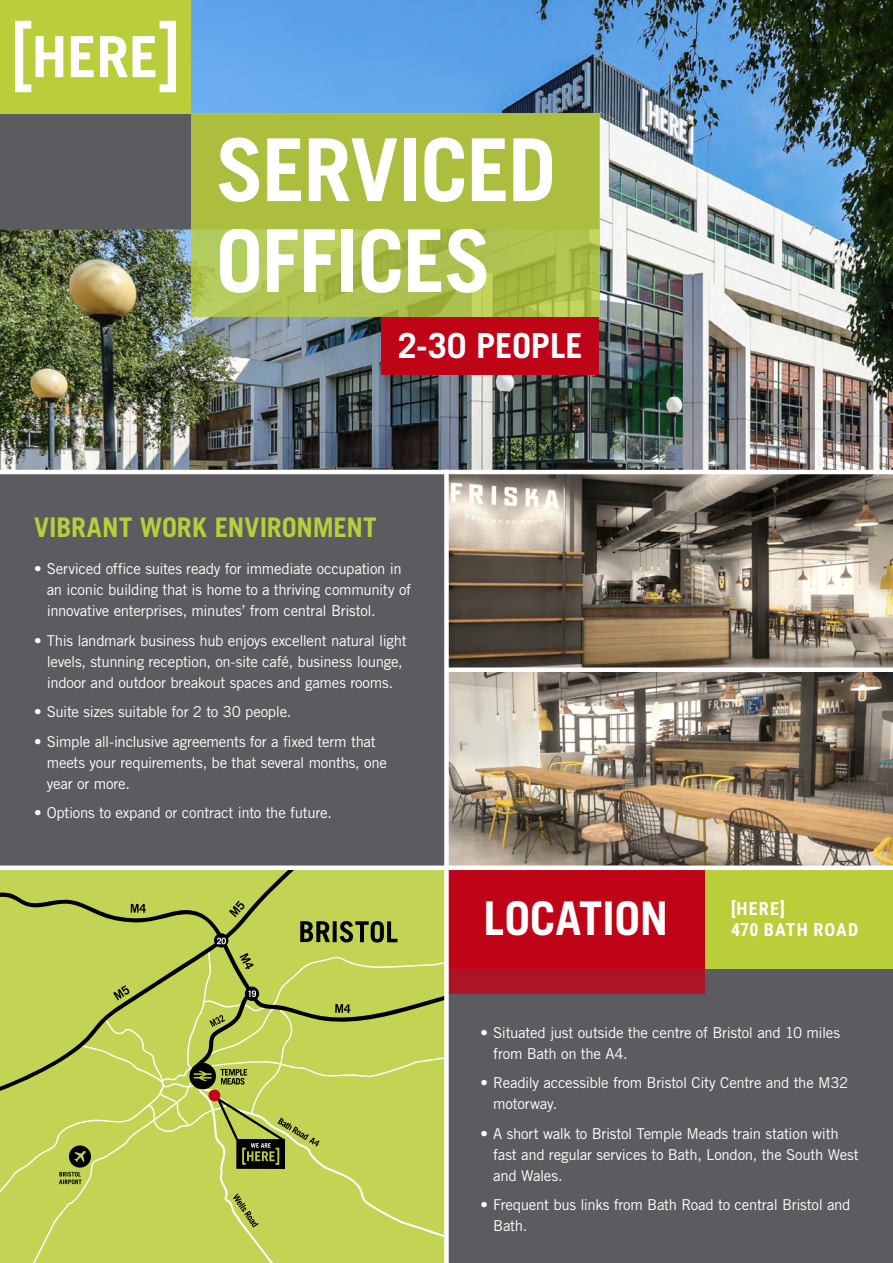
<style>
.page{position:relative;width:893px;height:1263px;background:#fff}
.page>*{position:absolute;margin:0;border:0;box-sizing:border-box;transform-origin:0 0}
.t1{font:700 86.85px "Trade Gothic LT Std";letter-spacing:-.02em;color:#fff}
.t2{font:700 46.5px "Trade Gothic LT Std";letter-spacing:-.01em;color:#fff}
.t3{font:700 34.5px "Trade Gothic LT Std";color:#fff}
.t4{font:700 27px "Trade Gothic LT Std";letter-spacing:-.005em;color:#bace3a}
.t5{font:700 18px/21px "Roboto Condensed";letter-spacing:.06em;color:#fff}
.t6{font:15px/21px "Trade Gothic LT Std";letter-spacing:-.02em;color:#fff}
</style>
<div class="page">
<div style="left:446px;top:969px;width:447px;height:294px;background:#5c5c60"></div>
<img style="left:0;top:0;width:893px;height:470px">
<div style="left:0;top:113px;width:599px;height:117px;background:#5c5c60"></div>
<svg style="left:191px;top:229px;width:408px;height:88px;background:#adc14f"></svg>
<div style="left:191px;top:113px;width:408px;height:116px;background:#adbe3f"></div>
<div style="left:0;top:0;width:191px;height:113px;background:#bace3c"></div>
<svg style="left:71px;top:36px;width:23px;height:41px"></svg>
<svg style="left:15px;top:21px;width:48px;height:71px"></svg>
<svg style="left:100px;top:21px;width:76px;height:71px"></svg>
<div style="left:382px;top:317px;width:217px;height:57px;background:#c00418"></div>
<div style="left:0;top:870px;width:444px;height:31px;background:#c3d454"></div>
<svg style="left:0;top:901px;width:444px;height:362px;background:#baca53"></svg>
<img style="left:449px;top:474px;width:444px;height:391px">
<div style="left:0;top:472px;width:446px;height:395px;background:#5c5c60"></div>
<div style="left:446px;top:667px;width:447px;height:5px;background:#fff"></div>
<hr style="left:0;top:470px;width:893px;height:4px;background:#fff">
<div style="left:446px;top:868px;width:447px;height:101px;background:#bace3a"></div>
<div style="left:447px;top:867px;width:258px;height:102px;background:#c00418"></div>
<div style="left:0;top:865px;width:893px;height:5px;background:#fff"></div>
<div style="left:447px;top:969px;width:258px;height:25px;background:#ac1526"></div>
<div style="left:444px;top:470px;width:5px;height:793px;background:#fff"></div>
<h1 class="t1" style="left:216px;top:117px;width:342px">SERVICED</h1>
<h1 class="t1" style="left:216px;top:208px;width:277px">OFFICES</h1>
<h3 class="t3" style="left:398px;top:325px;width:186px">2-30 PEOPLE</h3>
<h3 class="t4" style="left:34px;top:511px;width:344px">VIBRANT WORK ENVIRONMENT</h3>
<p class="t6" style="left:47px;top:558px;width:366px;text-indent:-13px">• Serviced office suites ready for immediate occupation in an iconic building that is home to a thriving community of innovative enterprises, minutes’ from central Bristol.</p>
<p class="t6" style="left:34px;top:630px;width:374px;text-align:center">• This landmark business hub enjoys excellent natural light levels, stunning reception, on-site café, business lounge, indoor and outdoor breakout spaces and games rooms.</p>
<p class="t6" style="left:34px;top:701px;width:259px">• Suite sizes suitable for 2 to 30 people.</p>
<p class="t6" style="left:47px;top:731px;width:342px;text-indent:-13px">• Simple all-inclusive agreements for a fixed term that meets your requirements, be that several months, one year or more.</p>
<p class="t6" style="left:34px;top:802px;width:299px">• Options to expand or contract into the future.</p>
<h2 class="t2" style="left:484px;top:890px;width:186px">LOCATION</h2>
<p class="t5" style="left:731px;top:898px;width:129px">[HERE]<br>470 BATH ROAD</p>
<p class="t6" style="left:493px;top:1022px;width:348px;text-indent:-13px">• Situated just outside the centre of Bristol and 10 miles from Bath on the A4.</p>
<p class="t6" style="left:493px;top:1072px;width:356px;text-indent:-13px">• Readily accessible from Bristol City Centre and the M32 motorway.</p>
<p class="t6" style="left:493px;top:1123px;width:367px;text-indent:-13px">• A short walk to Bristol Temple Meads train station with fast and regular services to Bath, London, the South West and Wales.</p>
<p class="t6" style="left:493px;top:1194px;width:359px;text-indent:-13px">• Frequent bus links from Bath Road to central Bristol and<br>Bath.</p>
</div>
